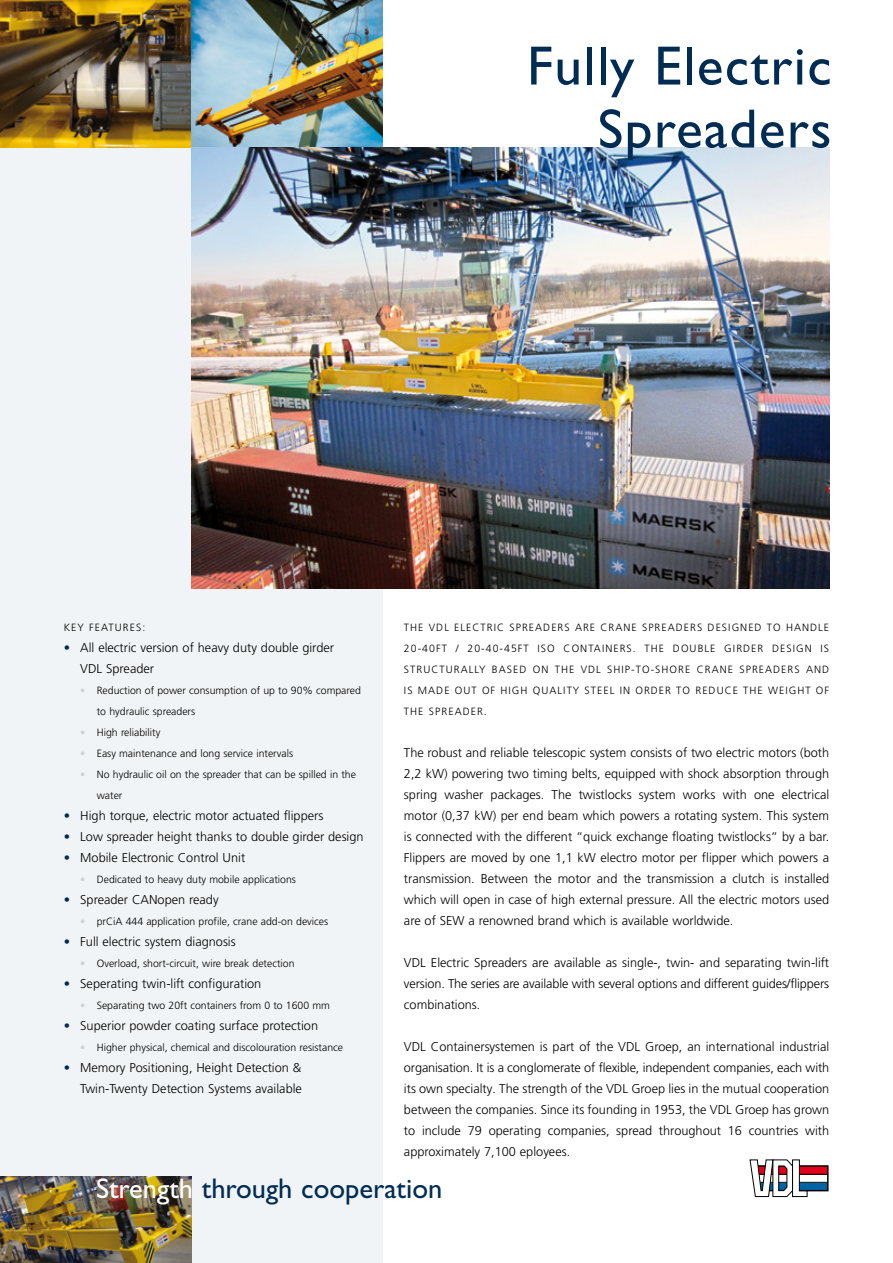
<style>
.page{position:relative;width:893px;height:1263px;background:#fff}
.page>*{position:absolute;margin:0;border:0;box-sizing:border-box;transform-origin:0 0}
.t1{font:55.5px/63px "Gill Sans Std";letter-spacing:.025em;color:#002c53;text-align:right}
.t2{font:28.5px "Gill Sans Std";color:#002c53}
.t3{font:300 12.75px/21px "Frutiger LT Pro";color:#000;text-align:justify}
.t4{font:300 10.5px/21px "Frutiger LT Pro";color:#000}
.t5{font:300 10.5px "Frutiger LT Pro";letter-spacing:.1em;color:#000}
.s1{color:#002c53}
.s2{color:#d0d1d2}
.s3{color:#fff}
</style>
<div class="page">
<div style="left:0;top:0;width:383px;height:1263px;background:#f1f4f6"></div>
<img style="left:0;top:0;width:383px;height:148px">
<img style="left:191px;top:148px;width:638px;height:441px">
<img style="left:0;top:1177px;width:191px;height:86px">
<svg style="left:749px;top:1159px;width:80px;height:39px"></svg>
<h1 class="t1" style="left:527px;top:35px;width:306px">Fully Electric<br>Spreaders</h1>
<p class="t5" style="left:64px;top:621px;width:83px">KEY FEATURES:</p>
<p class="t3" style="left:80px;top:637px;width:255px;text-indent:-16px"><span class="s1">•</span> All electric version of heavy duty double girder<br>VDL Spreader</p>
<p class="t4" style="left:97px;top:679px;width:266px;text-indent:-16px"><span class="s2">•</span> Reduction of power consumption of up to 90% compared to hydraulic spreaders</p>
<p class="t4" style="left:80px;top:721px;width:82px"><span class="s2">•</span> High reliability</p>
<p class="t4" style="left:80px;top:742px;width:214px"><span class="s2">•</span> Easy maintenance and long service intervals</p>
<p class="t4" style="left:97px;top:763px;width:261px;text-indent:-16px"><span class="s2">•</span> No hydraulic oil on the spreader that can be spilled in the water</p>
<p class="t3" style="left:64px;top:805px;width:261px"><span class="s1">•</span> High torque, electric motor actuated flippers</p>
<p class="t3" style="left:64px;top:826px;width:301px"><span class="s1">•</span> Low spreader height thanks to double girder design</p>
<p class="t3" style="left:64px;top:847px;width:183px"><span class="s1">•</span> Mobile Electronic Control Unit</p>
<p class="t4" style="left:80px;top:868px;width:217px"><span class="s2">•</span> Dedicated to heavy duty mobile applications</p>
<p class="t3" style="left:64px;top:889px;width:156px"><span class="s1">•</span> Spreader CANopen ready</p>
<p class="t4" style="left:80px;top:910px;width:249px"><span class="s2">•</span> prCiA 444 application profile, crane add-on devices</p>
<p class="t3" style="left:64px;top:931px;width:173px"><span class="s1">•</span> Full electric system diagnosis</p>
<p class="t4" style="left:80px;top:952px;width:216px"><span class="s2">•</span> Overload, short-circuit, wire break detection</p>
<p class="t3" style="left:64px;top:973px;width:199px"><span class="s1">•</span> Seperating twin-lift configuration</p>
<p class="t4" style="left:80px;top:994px;width:251px"><span class="s2">•</span> Separating two 20ft containers from 0 to 1600 mm</p>
<p class="t3" style="left:64px;top:1015px;width:256px"><span class="s1">•</span> Superior powder coating surface protection</p>
<p class="t4" style="left:80px;top:1036px;width:264px"><span class="s2">•</span> Higher physical, chemical and discolouration resistance</p>
<p class="t3" style="left:64px;top:1057px;width:240px;text-align:right"><span class="s1">•</span> Memory Positioning, Height Detection &amp;<br>Twin-Twenty Detection Systems available</p>
<p class="t4" style="left:404px;top:616px;width:427px;text-align:justify">THE VDL ELECTRIC SPREADERS ARE CRANE SPREADERS DESIGNED TO HANDLE 20-40FT / 20-40-45FT ISO CONTAINERS. THE DOUBLE GIRDER DESIGN IS STRUCTURALLY BASED ON THE VDL SHIP-TO-SHORE CRANE SPREADERS AND IS MADE OUT OF HIGH QUALITY STEEL IN ORDER TO REDUCE THE WEIGHT OF THE SPREADER.</p>
<p class="t3" style="left:404px;top:742px;width:427px">The robust and reliable telescopic system consists of two electric motors (both 2,2 kW) powering two timing belts, equipped with shock absorption through spring washer packages. The twistlocks system works with one electrical motor (0,37 kW) per end beam which powers a rotating system. This system is connected with the different “quick exchange floating twistlocks“ by a bar.<br>Flippers are moved by one 1,1 kW electro motor per flipper which powers a transmission. Between the motor and the transmission a clutch is installed which will open in case of high external pressure. All the electric motors used are of SEW a renowned brand which is available worldwide.</p>
<p class="t3" style="left:404px;top:952px;width:427px">VDL Electric Spreaders are available as single-, twin- and separating twin-lift version. The series are available with several options and different guides/flippers combinations.</p>
<p class="t3" style="left:404px;top:1036px;width:427px">VDL Containersystemen is part of the VDL Groep, an international industrial organisation. It is a conglomerate of flexible, independent companies, each with its own specialty. The strength of the VDL Groep lies in the mutual cooperation between the companies. Since its founding in 1953, the VDL Groep has grown to include 79 operating companies, spread throughout 16 countries with approximately 7,100 eployees.</p>
<h2 class="t2" style="left:96px;top:1172px;width:348px"><span class="s3">Strength</span> through cooperation</h2>
</div>
